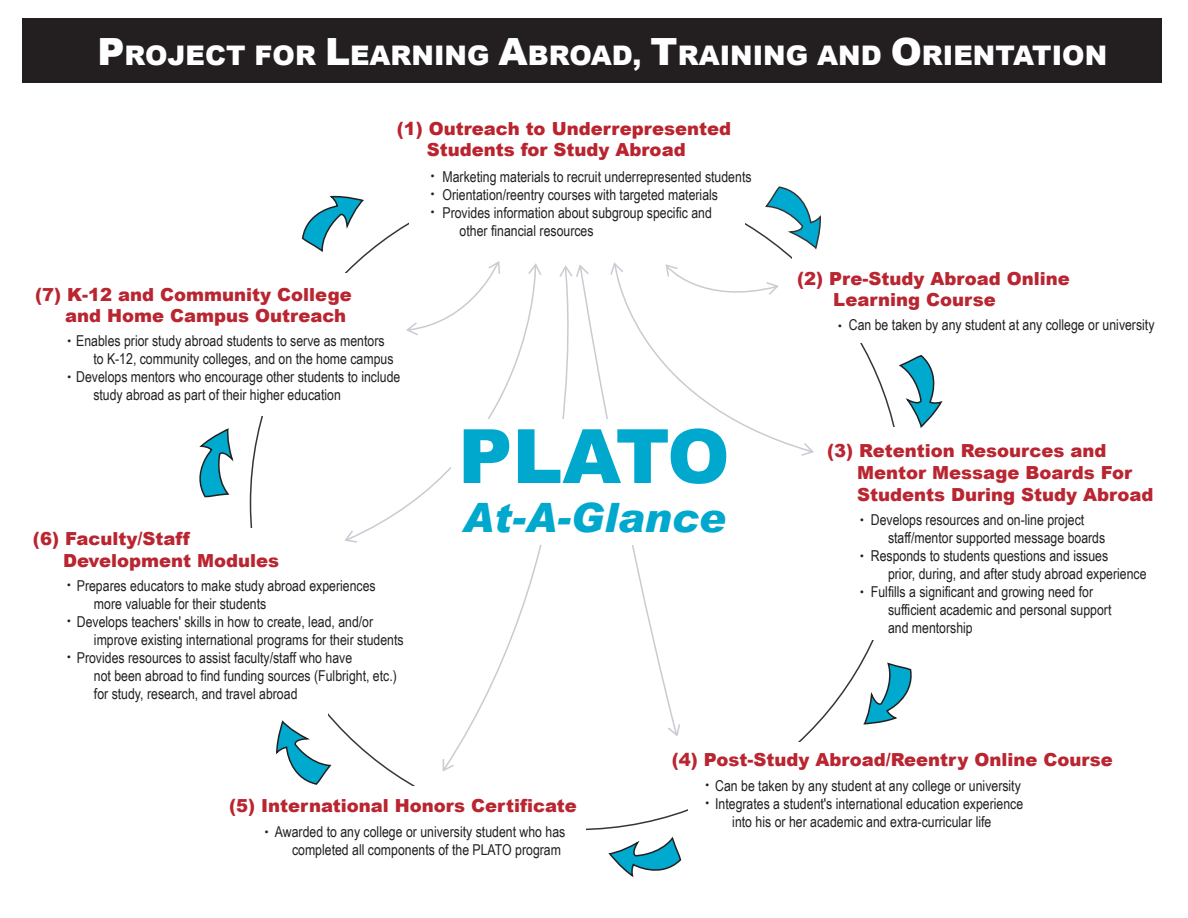
<style>
.page{position:relative;width:1188px;height:918px;background:#fff}
.page>*{position:absolute;margin:0;border:0;box-sizing:border-box;transform-origin:0 0}
.t1{font:900 75px "Arial";letter-spacing:-.015em;color:#00a8ce}
.t2{font:italic 900 40.5px "Arial";color:#00a8ce}
.t3{font:900 27px "Arial";color:#fff}
.t4{font:900 18px/21.8px "Arial";color:#b92530}
.t5{font:900 18px/21.8px "Arial";color:#b9242e}
.t6{font:700 18px/36px "Century Gothic";color:#231f20;text-align:justify}
.t7{font:15px/18px "Arial Narrow";color:#231f20;text-align:right}
.s1{font-size:37.5px}
</style>
<div class="page">
<svg style="left:345px;top:264px;width:97px;height:271px"></svg>
<svg style="left:442px;top:277px;width:127px;height:480px"></svg>
<svg style="left:581px;top:279px;width:93px;height:443px"></svg>
<div style="left:451px;top:419px;width:277px;height:125px;background:#fff"></div>
<div style="left:22px;top:18px;width:1140px;height:64px;background:#231f20"></div>
<div style="left:22px;top:273px;width:386px;height:143px;background:#fff"></div>
<svg style="left:899px;top:354px;width:44px;height:74px"></svg>
<svg style="left:863px;top:662px;width:49px;height:63px"></svg>
<svg style="left:608px;top:837px;width:74px;height:41px"></svg>
<svg style="left:276px;top:722px;width:56px;height:63px"></svg>
<svg style="left:199px;top:429px;width:35px;height:69px"></svg>
<svg style="left:301px;top:195px;width:63px;height:57px"></svg>
<svg style="left:764px;top:186px;width:57px;height:63px"></svg>
<svg style="left:668px;top:722px;width:12px;height:14px"></svg>
<svg style="left:442px;top:757px;width:12px;height:14px"></svg>
<svg style="left:344px;top:529px;width:15px;height:14px"></svg>
<svg style="left:609px;top:262px;width:205px;height:194px"></svg>
<svg style="left:558px;top:265px;width:31px;height:14px"></svg>
<svg style="left:528px;top:263px;width:14px;height:14px"></svg>
<svg style="left:405px;top:261px;width:96px;height:76px"></svg>
<h3 class="t3" style="left:98px;top:35px;width:1011px"><span class="s1">P</span>ROJECT FOR <span class="s1">L</span>EARNING <span class="s1">A</span>BROAD, <span class="s1">T</span>RAINING AND <span class="s1">O</span>RIENTATION</h3>
<p class="t5" style="left:427px;top:117px;width:306px;text-indent:-30px">(1) Outreach to Underrepresented<br>Students for Study Abroad</p>
<p class="t4" style="left:65px;top:283px;width:288px;text-indent:-30px">(7) K-12 and Community College and Home Campus Outreach</p>
<p class="t7" style="left:76px;top:332px;width:310px">Enables prior study abroad students to serve as mentors</p>
<p class="t7" style="left:93px;top:350px;width:302px">to K-12, community colleges, and on the home campus</p>
<p class="t7" style="left:76px;top:368px;width:326px">Develops mentors who encourage other students to include</p>
<p class="t7" style="left:93px;top:386px;width:249px">study abroad as part of their higher education</p>
<p class="t6" style="left:67px;top:317px;width:7px">. .</p>
<p class="t4" style="left:63px;top:527px;width:218px;text-indent:-30px">(6) Faculty/Staff<br>Development Modules</p>
<p class="t7" style="left:77px;top:577px;width:300px">Prepares educators to make study abroad experiences</p>
<p class="t7" style="left:94px;top:595px;width:174px">more valuable for their students</p>
<p class="t7" style="left:77px;top:613px;width:298px">Develops teachers' skills in how to create, lead, and/or</p>
<p class="t7" style="left:94px;top:631px;width:311px">improve existing international programs for their students</p>
<p class="t7" style="left:77px;top:649px;width:277px">Provides resources to assist faculty/staff who have</p>
<p class="t7" style="left:94px;top:667px;width:304px">not been abroad to find funding sources (Fulbright, etc.)</p>
<p class="t7" style="left:94px;top:685px;width:205px">for study, research, and travel abroad</p>
<p class="t6" style="left:67px;top:561px;width:7px">. . .</p>
<p class="t6" style="left:430px;top:161px;width:7px;line-height:18px">. . .</p>
<p class="t7" style="left:443px;top:167px;width:311px">Marketing materials to recruit underrepresented students</p>
<p class="t7" style="left:443px;top:185px;width:277px">Orientation/reentry courses with targeted materials</p>
<p class="t7" style="left:443px;top:203px;width:271px">Provides information about subgroup specific and</p>
<p class="t7" style="left:460px;top:221px;width:136px">other financial resources</p>
<h1 class="t1" style="left:458px;top:402px;width:273px">PLATO</h1>
<h2 class="t2" style="left:462px;top:492px;width:265px">At-A-Glance</h2>
<p class="t4" style="left:833px;top:267px;width:238px;text-indent:-36px">(2) Pre-Study Abroad Online<br>Learning Course</p>
<p class="t6" style="left:837px;top:302px;width:7px">.</p>
<p class="t7" style="left:849px;top:315px;width:307px">Can be taken by any student at any college or university</p>
<p class="t4" style="left:857px;top:440px;width:298px;text-indent:-30px">(3) Retention Resources and<br>Mentor Message Boards For<br>Students During Study Abroad</p>
<p class="t6" style="left:860px;top:496px;width:7px">. . .</p>
<p class="t7" style="left:871px;top:510px;width:215px">Develops resources and on-line project</p>
<p class="t7" style="left:888px;top:528px;width:219px">staff/mentor supported message boards</p>
<p class="t7" style="left:871px;top:546px;width:239px">Responds to students questions and issues</p>
<p class="t7" style="left:888px;top:564px;width:260px">prior, during, and after study abroad experience</p>
<p class="t7" style="left:871px;top:582px;width:224px">Fulfills a significant and growing need for</p>
<p class="t7" style="left:888px;top:600px;width:225px">sufficient academic and personal support</p>
<p class="t7" style="left:888px;top:618px;width:86px">and mentorship</p>
<p class="t4" style="left:672px;top:748px;width:442px">(4) Post-Study Abroad/Reentry Online Course</p>
<p class="t4" style="left:229px;top:795px;width:349px">(5) International Honors Certificate</p>
<p class="t7" style="left:275px;top:822px;width:292px">Awarded to any college or university student who has completed all components of the PLATO program</p>
<p class="t6" style="left:264px;top:807px;width:7px">.</p>
<p class="t7" style="left:715px;top:776px;width:307px">Can be taken by any student at any college or university</p>
<p class="t7" style="left:715px;top:794px;width:310px">Integrates a student's international education experience</p>
<p class="t7" style="left:732px;top:812px;width:261px">into his or her academic and extra-curricular life</p>
<p class="t6" style="left:705px;top:769px;width:7px;line-height:18px">. .</p>
</div>
